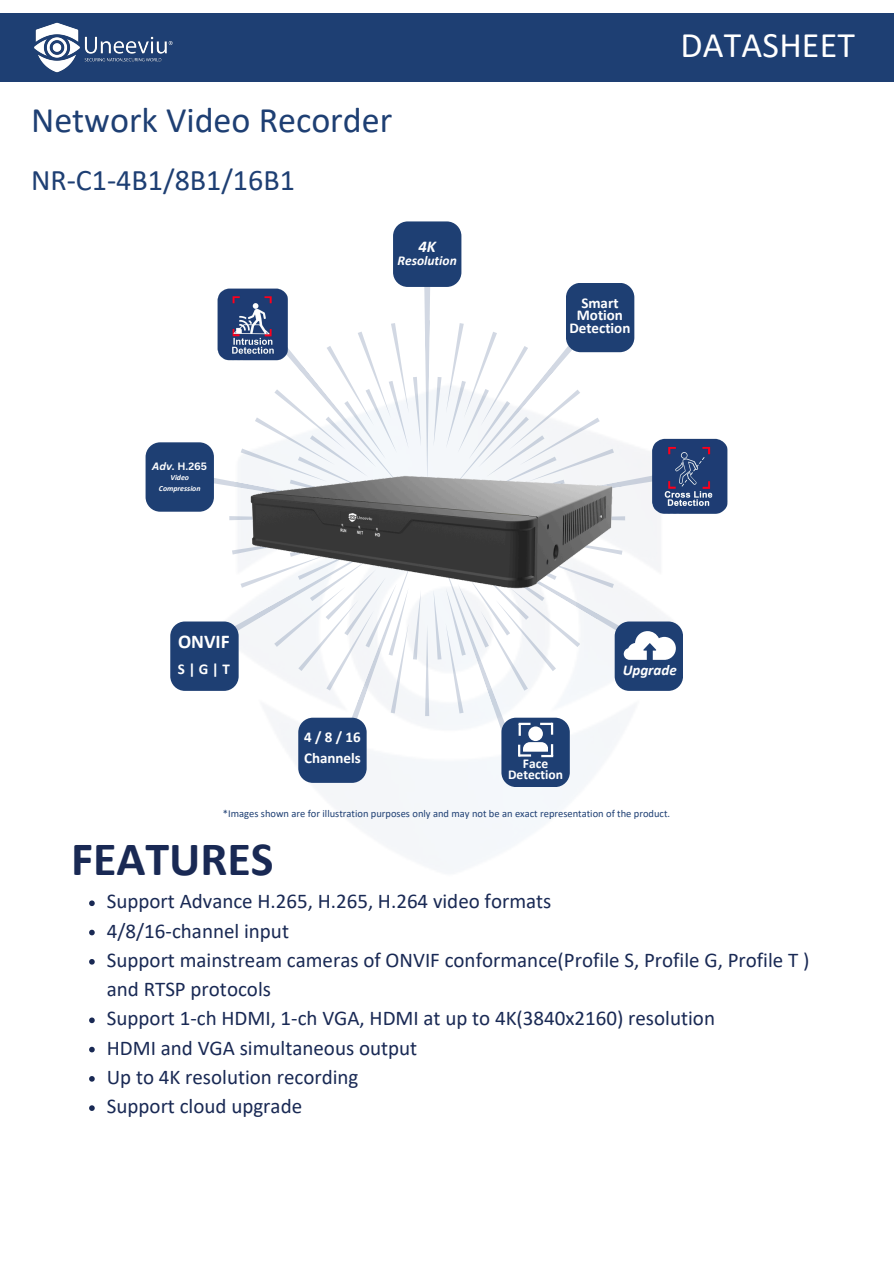
<style>
.page{position:relative;width:894px;height:1264px;background:#fff}
.page>*{position:absolute;margin:0;border:0;box-sizing:border-box;transform-origin:0 0}
.t1{font:700 48px "Calibri";color:#192954}
.t2{font:36px "Calibri";color:#1e3f73}
.t3{font:36px "Calibri";letter-spacing:.005em;color:#fff}
.t4{font:30px "Calibri";color:#1e3f73}
.t5{font:21px/29.2px "Calibri";color:#192954}
.t6{font:700 19.5px "Calibri";color:#fff}
.t7{font:italic 700 16.5px "Calibri";color:#fff}
.t8{font:700 15px "Calibri";color:#fff}
.t9{font:italic 700 15px "Calibri";color:#fff}
.t10{font:700 13.5px "Calibri";color:#fff}
.t11{font:italic 700 13.5px "Calibri";color:#fff}
.t12{font:10.5px "Calibri";color:#1e3f73}
.t13{font:700 10.35px "Canva Sans";color:#fff}
.t14{font:italic 700 7.8px/10.5px "Calibri";color:#fff;text-align:center}
.s1{font-style:italic}
</style>
<div class="page">
<div style="left:0;top:13px;width:893px;height:69px;background:#1e3f73"></div>
<img style="left:34px;top:22px;width:139px;height:51px">
<img style="left:281px;top:438px;width:408px;height:433px">
<svg style="left:197px;top:285px;width:460px;height:453px"></svg>
<img style="left:651px;top:439px;width:76px;height:76px">
<img style="left:197px;top:285px;width:110px;height:83px">
<div style="left:145px;top:442px;width:69px;height:69px;background:#1e3f73;border-radius:15px"></div>
<img style="left:249px;top:470px;width:368px;height:125px">
<div style="left:170px;top:621px;width:68px;height:70px;background:#1e3f73;border-radius:15px"></div>
<div style="left:393px;top:221px;width:68px;height:66px;background:#1e3f73;border-radius:15px"></div>
<div style="left:298px;top:717px;width:68px;height:65px;background:#1e3f73;border-radius:15px"></div>
<div style="left:501px;top:717px;width:68px;height:70px;background:#1e3f73;border-radius:15px"></div>
<svg style="left:518px;top:722px;width:35px;height:35px"></svg>
<div style="left:566px;top:283px;width:68px;height:69px;background:#1e3f73;border-radius:15px"></div>
<svg style="left:89px;top:900px;width:6px;height:6px"></svg>
<svg style="left:89px;top:929px;width:6px;height:6px"></svg>
<svg style="left:89px;top:959px;width:6px;height:5px"></svg>
<svg style="left:89px;top:1017px;width:6px;height:6px"></svg>
<svg style="left:89px;top:1046px;width:6px;height:6px"></svg>
<svg style="left:89px;top:1076px;width:6px;height:5px"></svg>
<svg style="left:89px;top:1105px;width:6px;height:5px"></svg>
<div style="left:614px;top:621px;width:68px;height:70px;background:#1e3f73;border-radius:15px"></div>
<svg style="left:623px;top:631px;width:52px;height:29px"></svg>
<p class="t2" style="left:31px;top:105px;width:362px">Network Video Recorder</p>
<p class="t4" style="left:31px;top:167px;width:265px">NR-C1-4B1/8B1/16B1</p>
<p class="t13" style="left:152px;top:459px;width:56px"><span class="s1">Adv.</span> H.265</p>
<p class="t14" style="left:159px;top:473px;width:43px">Video<br>Compression</p>
<h4 class="t7" style="left:418px;top:240px;width:19px">4K</h4>
<p class="t11" style="left:397px;top:254px;width:61px">Resolution</p>
<p class="t3" style="left:680px;top:30px;width:176px">DATASHEET</p>
<p class="t8" style="left:581px;top:297px;width:39px">Smart</p>
<p class="t8" style="left:576px;top:309px;width:48px">Motion</p>
<p class="t8" style="left:569px;top:321px;width:62px">Detection</p>
<h2 class="t6" style="left:178px;top:633px;width:53px">ONVIF</h2>
<h3 class="t8" style="left:178px;top:662px;width:53px">S | G | T</h3>
<p class="t8" style="left:304px;top:731px;width:58px">4 / 8 / 16</p>
<p class="t8" style="left:304px;top:751px;width:58px">Channels</p>
<p class="t10" style="left:523px;top:757px;width:27px">Face</p>
<p class="t10" style="left:508px;top:769px;width:56px">Detection</p>
<p class="t9" style="left:622px;top:663px;width:56px">Upgrade</p>
<p class="t12" style="left:223px;top:809px;width:448px">*Images shown are for illustration purposes only and may not be an exact representation of the product.</p>
<p class="t1" style="left:71px;top:838px;width:204px">FEATURES</p>
<p class="t5" style="left:107px;top:888px;width:704px">Support Advance H.265, H.265, H.264 video formats<br>4/8/16-channel input<br>Support mainstream cameras of ONVIF conformance(Profile S, Profile G, Profile T ) and RTSP protocols<br>Support 1-ch HDMI, 1-ch VGA, HDMI at up to 4K(3840x2160) resolution<br>HDMI and VGA simultaneous output<br>Up to 4K resolution recording<br>Support cloud upgrade</p>
</div>
